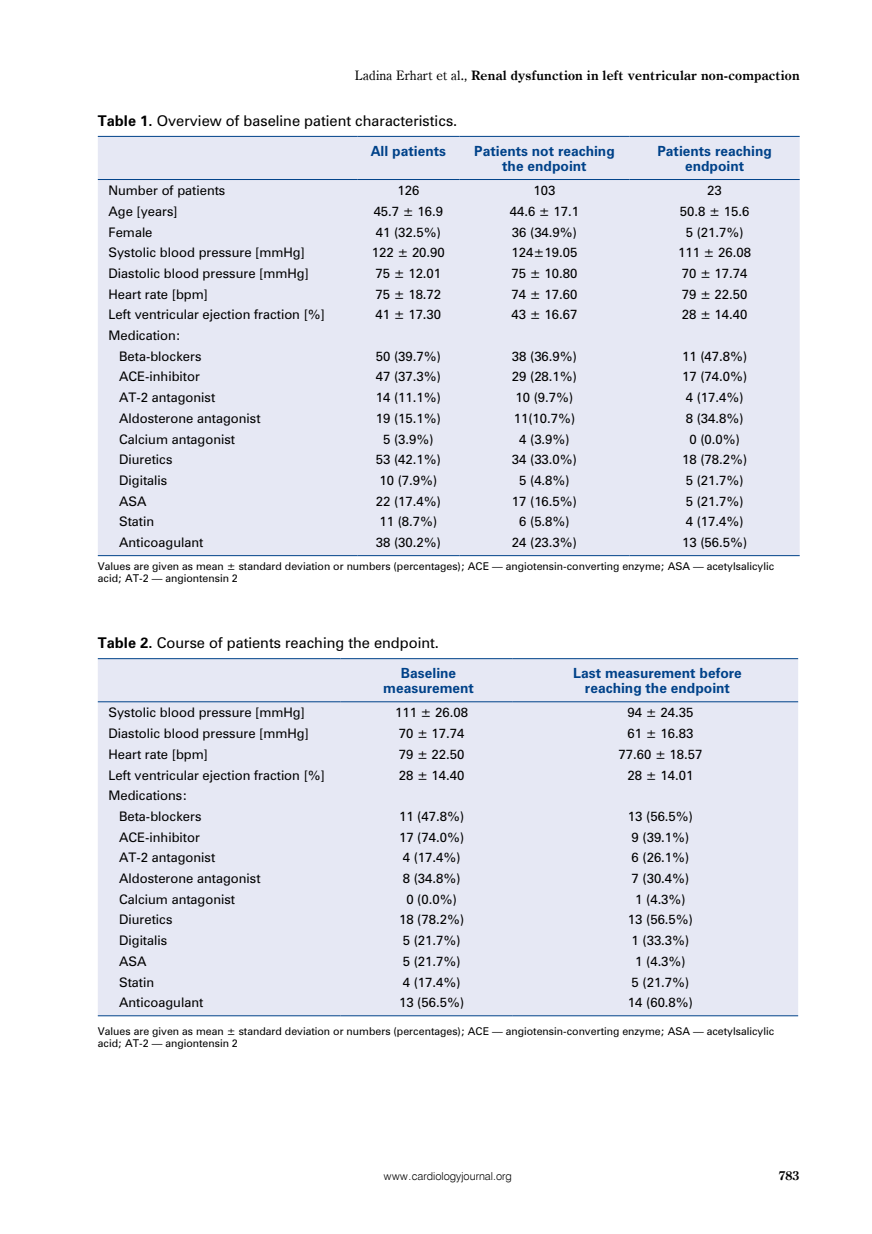
<style>
.page{position:relative;width:872px;height:1234px;background:#fff}
.page>*{position:absolute;margin:0;border:0;box-sizing:border-box;transform-origin:0 0}
.t1{font:13.5px "Zurich PL";color:#000}
.t2{font:700 13.05px "Century Oldst EU";letter-spacing:.015em;color:#000}
.t3{font:700 12.75px/15px "Zurich PL";color:#004289;text-align:center}
.t4{font:700 12.75px "Century Oldst EU";color:#000}
.t5{font:12px/20.7px "Zurich PL";color:#000}
.t6{font:10.95px "Swis 721 Lt EU";color:#000}
.t7{font:9.75px/11.9px "Zurich PL";color:#000}
.s1{font-weight:400}
.s2{font-weight:700}
</style>
<div class="page">
<div style="left:98px;top:659px;width:700px;height:356px;background:#e6e8f4"></div>
<hr style="left:98px;top:1015px;width:242px;height:1px;background:#004289">
<hr style="left:340px;top:1015px;width:172px;height:1px;background:#004289">
<hr style="left:512px;top:1015px;width:286px;height:1px;background:#004289">
<hr style="left:98px;top:658px;width:242px;height:1px;background:#004289">
<hr style="left:340px;top:658px;width:172px;height:1px;background:#004289">
<hr style="left:512px;top:658px;width:286px;height:1px;background:#004289">
<hr style="left:98px;top:701px;width:242px;height:1px;background:#004289">
<hr style="left:340px;top:701px;width:172px;height:1px;background:#004289">
<hr style="left:512px;top:701px;width:286px;height:1px;background:#004289">
<div style="left:98px;top:137px;width:701px;height:418px;background:#e6e8f4"></div>
<hr style="left:98px;top:555px;width:259px;height:1px;background:#004289">
<hr style="left:357px;top:555px;width:102px;height:1px;background:#004289">
<hr style="left:459px;top:555px;width:170px;height:1px;background:#004289">
<hr style="left:629px;top:555px;width:170px;height:1px;background:#004289">
<hr style="left:98px;top:136px;width:259px;height:1px;background:#004289">
<hr style="left:357px;top:136px;width:102px;height:1px;background:#004289">
<hr style="left:459px;top:136px;width:170px;height:1px;background:#004289">
<hr style="left:629px;top:136px;width:170px;height:1px;background:#004289">
<hr style="left:98px;top:179px;width:259px;height:1px;background:#004289">
<hr style="left:357px;top:179px;width:102px;height:1px;background:#004289">
<hr style="left:459px;top:179px;width:170px;height:1px;background:#004289">
<hr style="left:629px;top:179px;width:170px;height:1px;background:#004289">
<p class="t2" style="left:355px;top:68px;width:446px"><span class="s1">Ladina Erhart et al.,</span> Renal dysfunction in left ventricular non-compaction</p>
<p class="t1" style="left:98px;top:111px;width:361px"><span class="s2">Table 1.</span> Overview of baseline patient characteristics.</p>
<p class="t3" style="left:371px;top:143px;width:77px">All patients</p>
<p class="t3" style="left:474px;top:143px;width:142px">Patients not reaching the endpoint</p>
<p class="t3" style="left:657px;top:143px;width:116px">Patients reaching endpoint</p>
<p class="t5" style="left:108px;top:180px;width:118px">Number of patients</p>
<p class="t5" style="left:397px;top:180px;width:23px">126</p>
<p class="t5" style="left:533px;top:180px;width:23px">103</p>
<p class="t5" style="left:707px;top:180px;width:16px">23</p>
<p class="t5" style="left:108px;top:201px;width:71px">Age [years]</p>
<p class="t5" style="left:374px;top:201px;width:71px">45.7 ± 16.9</p>
<p class="t5" style="left:510px;top:201px;width:71px">44.6 ± 17.1</p>
<p class="t5" style="left:680px;top:201px;width:71px">50.8 ± 15.6</p>
<p class="t5" style="left:108px;top:221px;width:46px">Female</p>
<p class="t5" style="left:376px;top:221px;width:67px">41 (32.5%)</p>
<p class="t5" style="left:512px;top:221px;width:67px">36 (34.9%)</p>
<p class="t5" style="left:685px;top:221px;width:59px">5 (21.7%)</p>
<p class="t5" style="left:108px;top:242px;width:198px">Systolic blood pressure [mmHg]</p>
<p class="t5" style="left:372px;top:242px;width:74px">122 ± 20.90</p>
<p class="t5" style="left:511px;top:242px;width:67px">124±19.05</p>
<p class="t5" style="left:678px;top:242px;width:74px">111 ± 26.08</p>
<p class="t5" style="left:108px;top:263px;width:202px">Diastolic blood pressure [mmHg]</p>
<p class="t5" style="left:375px;top:263px;width:67px">75 ± 12.01</p>
<p class="t5" style="left:511px;top:263px;width:67px">75 ± 10.80</p>
<p class="t5" style="left:681px;top:263px;width:67px">70 ± 17.74</p>
<p class="t5" style="left:108px;top:283px;width:101px">Heart rate [bpm]</p>
<p class="t5" style="left:375px;top:283px;width:67px">75 ± 18.72</p>
<p class="t5" style="left:511px;top:283px;width:67px">74 ± 17.60</p>
<p class="t5" style="left:681px;top:283px;width:67px">79 ± 22.50</p>
<p class="t5" style="left:108px;top:304px;width:218px">Left ventricular ejection fraction [%]</p>
<p class="t5" style="left:375px;top:304px;width:67px">41 ± 17.30</p>
<p class="t5" style="left:511px;top:304px;width:67px">43 ± 16.67</p>
<p class="t5" style="left:681px;top:304px;width:67px">28 ± 14.40</p>
<p class="t5" style="left:119px;top:325px;width:84px;text-indent:-11px">Medication:<br>Beta-blockers</p>
<p class="t5" style="left:376px;top:345px;width:67px">50 (39.7%)</p>
<p class="t5" style="left:512px;top:345px;width:67px">38 (36.9%)</p>
<p class="t5" style="left:682px;top:345px;width:67px">11 (47.8%)</p>
<p class="t5" style="left:119px;top:366px;width:82px">ACE-inhibitor</p>
<p class="t5" style="left:376px;top:366px;width:67px">47 (37.3%)</p>
<p class="t5" style="left:512px;top:366px;width:67px">29 (28.1%)</p>
<p class="t5" style="left:682px;top:366px;width:67px">17 (74.0%)</p>
<p class="t5" style="left:119px;top:387px;width:98px">AT-2 antagonist</p>
<p class="t5" style="left:376px;top:387px;width:67px">14 (11.1%)</p>
<p class="t5" style="left:515px;top:387px;width:59px">10 (9.7%)</p>
<p class="t5" style="left:685px;top:387px;width:59px">4 (17.4%)</p>
<p class="t5" style="left:119px;top:407px;width:143px">Aldosterone antagonist</p>
<p class="t5" style="left:376px;top:407px;width:67px">19 (15.1%)</p>
<p class="t5" style="left:514px;top:407px;width:63px">11(10.7%)</p>
<p class="t5" style="left:685px;top:407px;width:59px">8 (34.8%)</p>
<p class="t5" style="left:119px;top:428px;width:117px">Calcium antagonist</p>
<p class="t5" style="left:383px;top:428px;width:52px">5 (3.9%)</p>
<p class="t5" style="left:519px;top:428px;width:52px">4 (3.9%)</p>
<p class="t5" style="left:689px;top:428px;width:52px">0 (0.0%)</p>
<p class="t5" style="left:119px;top:449px;width:55px">Diuretics</p>
<p class="t5" style="left:376px;top:449px;width:67px">53 (42.1%)</p>
<p class="t5" style="left:512px;top:449px;width:67px">34 (33.0%)</p>
<p class="t5" style="left:682px;top:449px;width:67px">18 (78.2%)</p>
<p class="t5" style="left:119px;top:469px;width:50px">Digitalis</p>
<p class="t5" style="left:379px;top:469px;width:59px">10 (7.9%)</p>
<p class="t5" style="left:519px;top:469px;width:52px">5 (4.8%)</p>
<p class="t5" style="left:685px;top:469px;width:59px">5 (21.7%)</p>
<p class="t5" style="left:119px;top:490px;width:29px">ASA</p>
<p class="t5" style="left:376px;top:490px;width:67px">22 (17.4%)</p>
<p class="t5" style="left:512px;top:490px;width:67px">17 (16.5%)</p>
<p class="t5" style="left:685px;top:490px;width:59px">5 (21.7%)</p>
<p class="t5" style="left:119px;top:511px;width:37px">Statin</p>
<p class="t5" style="left:379px;top:511px;width:59px">11 (8.7%)</p>
<p class="t5" style="left:519px;top:511px;width:52px">6 (5.8%)</p>
<p class="t5" style="left:685px;top:511px;width:59px">4 (17.4%)</p>
<p class="t5" style="left:119px;top:532px;width:86px">Anticoagulant</p>
<p class="t5" style="left:376px;top:532px;width:67px">38 (30.2%)</p>
<p class="t5" style="left:512px;top:532px;width:67px">24 (23.3%)</p>
<p class="t5" style="left:682px;top:532px;width:67px">13 (56.5%)</p>
<p class="t7" style="left:98px;top:560px;width:678px">Values are given as mean ± standard deviation or numbers (percentages); ACE — angiotensin-converting enzyme; ASA — acetylsalicylic acid; AT-2 — angiontensin 2</p>
<p class="t1" style="left:98px;top:633px;width:343px"><span class="s2">Table 2.</span> Course of patients reaching the endpoint.</p>
<p class="t3" style="left:383px;top:665px;width:92px">Baseline measurement</p>
<p class="t3" style="left:573px;top:665px;width:170px">Last measurement before reaching the endpoint</p>
<p class="t5" style="left:108px;top:702px;width:198px">Systolic blood pressure [mmHg]</p>
<p class="t5" style="left:395px;top:702px;width:74px">111 ± 26.08</p>
<p class="t5" style="left:627px;top:702px;width:67px">94 ± 24.35</p>
<p class="t5" style="left:108px;top:722px;width:202px">Diastolic blood pressure [mmHg]</p>
<p class="t5" style="left:399px;top:722px;width:67px">70 ± 17.74</p>
<p class="t5" style="left:627px;top:722px;width:67px">61 ± 16.83</p>
<p class="t5" style="left:108px;top:743px;width:101px">Heart rate [bpm]</p>
<p class="t5" style="left:399px;top:743px;width:67px">79 ± 22.50</p>
<p class="t5" style="left:618px;top:743px;width:85px">77.60 ± 18.57</p>
<p class="t5" style="left:108px;top:764px;width:218px">Left ventricular ejection fraction [%]</p>
<p class="t5" style="left:399px;top:764px;width:67px">28 ± 14.40</p>
<p class="t5" style="left:627px;top:764px;width:67px">28 ± 14.01</p>
<p class="t5" style="left:119px;top:784px;width:84px;text-indent:-11px">Medications:<br>Beta-blockers</p>
<p class="t5" style="left:399px;top:805px;width:67px">11 (47.8%)</p>
<p class="t5" style="left:628px;top:805px;width:67px">13 (56.5%)</p>
<p class="t5" style="left:119px;top:826px;width:82px">ACE-inhibitor</p>
<p class="t5" style="left:399px;top:826px;width:67px">17 (74.0%)</p>
<p class="t5" style="left:631px;top:826px;width:59px">9 (39.1%)</p>
<p class="t5" style="left:119px;top:847px;width:98px">AT-2 antagonist</p>
<p class="t5" style="left:403px;top:847px;width:59px">4 (17.4%)</p>
<p class="t5" style="left:631px;top:847px;width:59px">6 (26.1%)</p>
<p class="t5" style="left:119px;top:867px;width:143px">Aldosterone antagonist</p>
<p class="t5" style="left:403px;top:867px;width:59px">8 (34.8%)</p>
<p class="t5" style="left:631px;top:867px;width:59px">7 (30.4%)</p>
<p class="t5" style="left:119px;top:888px;width:117px">Calcium antagonist</p>
<p class="t5" style="left:406px;top:888px;width:52px">0 (0.0%)</p>
<p class="t5" style="left:635px;top:888px;width:52px">1 (4.3%)</p>
<p class="t5" style="left:119px;top:909px;width:55px">Diuretics</p>
<p class="t5" style="left:399px;top:909px;width:67px">18 (78.2%)</p>
<p class="t5" style="left:628px;top:909px;width:67px">13 (56.5%)</p>
<p class="t5" style="left:119px;top:929px;width:50px">Digitalis</p>
<p class="t5" style="left:403px;top:929px;width:59px">5 (21.7%)</p>
<p class="t5" style="left:631px;top:929px;width:59px">1 (33.3%)</p>
<p class="t5" style="left:119px;top:950px;width:29px">ASA</p>
<p class="t5" style="left:403px;top:950px;width:59px">5 (21.7%)</p>
<p class="t5" style="left:635px;top:950px;width:52px">1 (4.3%)</p>
<p class="t5" style="left:119px;top:971px;width:37px">Statin</p>
<p class="t5" style="left:403px;top:971px;width:59px">4 (17.4%)</p>
<p class="t5" style="left:631px;top:971px;width:59px">5 (21.7%)</p>
<p class="t5" style="left:119px;top:991px;width:86px">Anticoagulant</p>
<p class="t5" style="left:399px;top:991px;width:67px">13 (56.5%)</p>
<p class="t5" style="left:628px;top:991px;width:67px">14 (60.8%)</p>
<p class="t7" style="left:98px;top:1024px;width:678px">Values are given as mean ± standard deviation or numbers (percentages); ACE — angiotensin-converting enzyme; ASA — acetylsalicylic acid; AT-2 — angiontensin 2</p>
<p class="t6" style="left:384px;top:1169px;width:129px">www.cardiologyjournal.org</p>
<p class="t4" style="left:778px;top:1167px;width:23px">783</p>
</div>
